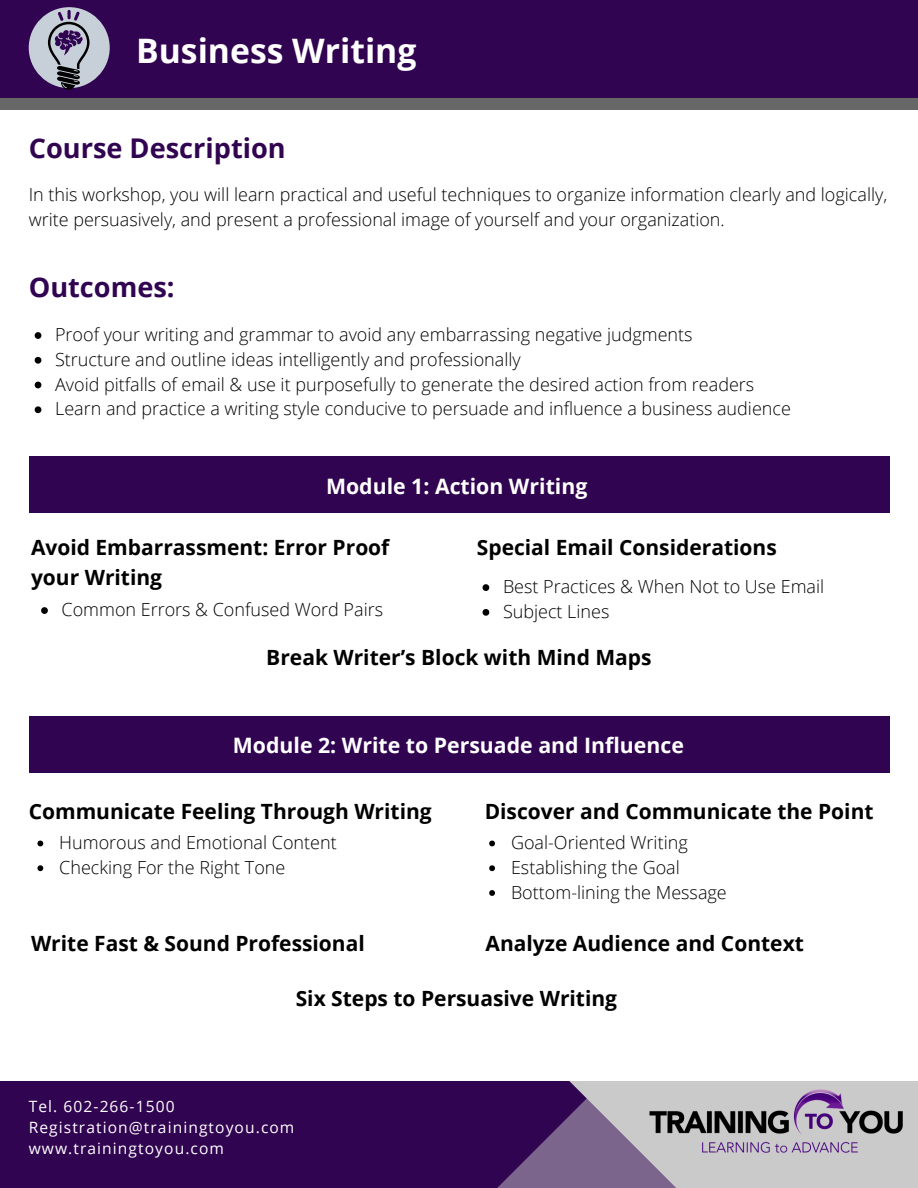
<style>
.page{position:relative;width:918px;height:1188px;background:#310451}
.page>*{position:absolute;margin:0;border:0;box-sizing:border-box;transform-origin:0 0}
.t1{font:700 33.75px "Open Sans";color:#fff}
.t2{font:700 27.15px "Open Sans";color:#310451}
.t3{font:700 21.3px "Open Sans";color:#fff}
.t4{font:700 21px/29.2px "Open Sans";color:#000}
.t5{font:300 18px/24.8px "Open Sans";color:#000}
.t6{font:15.6px "Open Sans";letter-spacing:.07em;color:#fff}
</style>
<div class="page">
<svg style="left:497px;top:1081px;width:421px;height:107px;fill:#cacaca"></svg>
<div style="left:0;top:97px;width:918px;height:984px;background:#fff"></div>
<div style="left:0;top:49px;width:918px;height:61px;background:#676767"></div>
<div style="left:0;top:0;width:918px;height:98px;background:#310451"></div>
<div style="left:29px;top:457px;width:860px;height:56px;background:#310451"></div>
<div style="left:29px;top:7px;width:81px;height:81px;background:#c7d0d8;border-radius:50%"></div>
<svg style="left:48px;top:10px;width:42px;height:80px"></svg>
<svg style="left:35px;top:332px;width:6px;height:7px"></svg>
<svg style="left:35px;top:357px;width:6px;height:7px"></svg>
<svg style="left:35px;top:382px;width:6px;height:6px"></svg>
<svg style="left:35px;top:406px;width:6px;height:7px"></svg>
<svg style="left:41px;top:607px;width:7px;height:7px"></svg>
<svg style="left:483px;top:584px;width:6px;height:7px"></svg>
<svg style="left:483px;top:609px;width:6px;height:7px"></svg>
<div style="left:29px;top:716px;width:860px;height:57px;background:#310451"></div>
<svg style="left:37px;top:841px;width:6px;height:5px"></svg>
<svg style="left:37px;top:865px;width:6px;height:6px"></svg>
<svg style="left:489px;top:841px;width:6px;height:5px"></svg>
<svg style="left:489px;top:865px;width:6px;height:6px"></svg>
<svg style="left:489px;top:890px;width:6px;height:6px"></svg>
<img style="left:650px;top:1089px;width:253px;height:63px">
<p class="t1" style="left:136px;top:27px;width:282px">Business Writing</p>
<p class="t2" style="left:29px;top:129px;width:259px">Course Description</p>
<p class="t5" style="left:29px;top:182px;width:860px">In this workshop, you will learn practical and useful techniques to organize information clearly and logically, write persuasively, and present a professional image of yourself and your organization.</p>
<p class="t2" style="left:29px;top:268px;width:148px">Outcomes:</p>
<p class="t5" style="left:55px;top:322px;width:639px">Proof your writing and grammar to avoid any embarrassing negative judgments</p>
<p class="t5" style="left:55px;top:347px;width:467px">Structure and outline ideas intelligently and professionally</p>
<p class="t5" style="left:55px;top:371px;width:701px">Avoid pitfalls of email &amp; use it purposefully to generate the desired action from readers</p>
<p class="t5" style="left:55px;top:396px;width:737px">Learn and practice a writing style conducive to persuade and influence a business audience</p>
<p class="t3" style="left:326px;top:471px;width:263px">Module 1: Action Writing</p>
<p class="t4" style="left:31px;top:533px;width:360px">Avoid Embarrassment: Error Proof your Writing</p>
<p class="t4" style="left:477px;top:533px;width:301px">Special Email Considerations</p>
<p class="t5" style="left:62px;top:597px;width:323px">Common Errors &amp; Confused Word Pairs</p>
<p class="t5" style="left:503px;top:574px;width:323px">Best Practices &amp; When Not to Use Email</p>
<p class="t5" style="left:503px;top:599px;width:108px">Subject Lines</p>
<p class="t4" style="left:266px;top:642px;width:387px">Break Writer’s Block with Mind Maps</p>
<p class="t3" style="left:233px;top:730px;width:453px">Module 2: Write to Persuade and Influence</p>
<p class="t4" style="left:29px;top:796px;width:404px">Communicate Feeling Through Writing</p>
<p class="t4" style="left:485px;top:796px;width:390px">Discover and Communicate the Point</p>
<p class="t5" style="left:59px;top:830px;width:279px">Humorous and Emotional Content</p>
<p class="t5" style="left:59px;top:855px;width:228px">Checking For the Right Tone</p>
<p class="t5" style="left:511px;top:830px;width:178px">Goal-Oriented Writing</p>
<p class="t5" style="left:511px;top:855px;width:170px">Establishing the Goal</p>
<p class="t5" style="left:511px;top:879px;width:217px">Bottom-lining the Message</p>
<p class="t4" style="left:31px;top:928px;width:335px">Write Fast &amp; Sound Professional</p>
<p class="t4" style="left:486px;top:928px;width:320px">Analyze Audience and Context</p>
<p class="t4" style="left:296px;top:984px;width:323px">Six Steps to Persuasive Writing</p>
<p class="t6" style="left:29px;top:1095px;width:147px">Tel. 602-266-1500</p>
<p class="t6" style="left:29px;top:1116px;width:267px">Registration@trainingtoyou.com</p>
<p class="t6" style="left:29px;top:1138px;width:197px">www.trainingtoyou.com</p>
</div>
